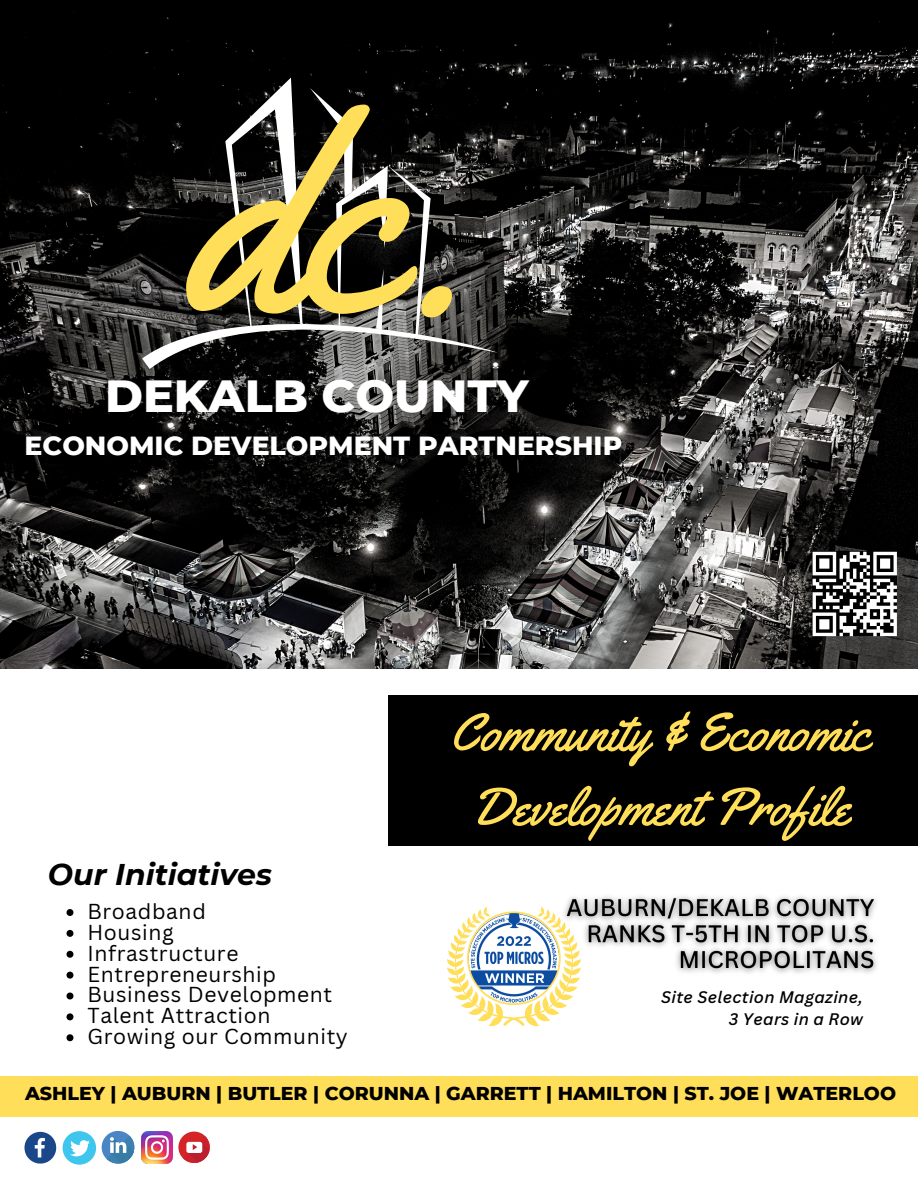
<style>
.page{position:relative;width:918px;height:1188px;background:#fff}
.page>*{position:absolute;margin:0;border:0;box-sizing:border-box;transform-origin:0 0}
.t1{font:279px "Yellowtail";color:#ffde59}
.t2{font:53.4px/74.6px "Yellowtail";color:#ffde59;text-align:center}
.t3{font:800 46.05px "Montserrat";color:#fff}
.t4{font:italic 700 30px "Montserrat";color:#000}
.t5{font:800 26.7px "Montserrat";color:#fff}
.t6{font:21px "Canva Sans";letter-spacing:.03em;color:#000}
.t7{font:800 19.05px "Montserrat";color:#000}
.t8{font:italic 500 16.35px/22px "Canva Sans";letter-spacing:.02em;color:#000;text-align:right}
</style>
<div class="page">
<div style="left:0;top:1076px;width:918px;height:40px;background:#ffde59"></div>
<svg style="left:24px;top:1132px;width:32px;height:32px"></svg>
<div style="left:63px;top:1131px;width:33px;height:34px;background:#3fc6ee;border-radius:50%"></div>
<svg style="left:70px;top:1140px;width:20px;height:16px"></svg>
<div style="left:102px;top:1131px;width:32px;height:33px;background:#4a86c5;border-radius:50%"></div>
<svg style="left:106px;top:1136px;width:29px;height:28px"></svg>
<img style="left:141px;top:1132px;width:32px;height:31px">
<div style="left:178px;top:1132px;width:32px;height:31px;background:#d42428;border-radius:50%"></div>
<svg style="left:183px;top:1136px;width:27px;height:27px"></svg>
<img style="left:0;top:0;width:918px;height:668px">
<div style="left:388px;top:695px;width:530px;height:150px;background:#000"></div>
<svg style="left:142px;top:78px;width:356px;height:291px;background:#2e2e2d"></svg>
<svg style="left:813px;top:552px;width:84px;height:84px"></svg>
<hr style="left:880px;top:633px;width:17px;height:3px;background:#fff">
<img style="left:566px;top:896px;width:311px;height:77px">
<svg style="left:447px;top:907px;width:134px;height:120px"></svg>
<svg style="left:67px;top:909px;width:6px;height:7px"></svg>
<svg style="left:67px;top:930px;width:6px;height:7px"></svg>
<svg style="left:67px;top:951px;width:6px;height:7px"></svg>
<svg style="left:67px;top:972px;width:6px;height:7px"></svg>
<svg style="left:67px;top:993px;width:6px;height:6px"></svg>
<svg style="left:67px;top:1013px;width:6px;height:7px"></svg>
<svg style="left:67px;top:1034px;width:6px;height:7px"></svg>
<p class="t1" style="left:185px;top:38px;width:282px">dc.</p>
<p class="t3" style="left:105px;top:367px;width:425px">DEKALB COUNTY</p>
<p class="t5" style="left:25px;top:430px;width:599px">ECONOMIC DEVELOPMENT PARTNERSHIP</p>
<p class="t4" style="left:48px;top:856px;width:226px">Our Initiatives</p>
<p class="t6" style="left:87px;top:897px;width:120px">Broadband</p>
<p class="t6" style="left:87px;top:917px;width:88px">Housing</p>
<p class="t6" style="left:87px;top:938px;width:153px">Infrastructure</p>
<p class="t6" style="left:87px;top:959px;width:190px">Entrepreneurship</p>
<p class="t6" style="left:87px;top:980px;width:246px">Business Development</p>
<p class="t6" style="left:87px;top:1001px;width:185px">Talent Attraction</p>
<p class="t6" style="left:87px;top:1022px;width:262px">Growing our Community</p>
<p class="t2" style="left:450px;top:695px;width:422px">Community &amp; Economic<br>Development Profile</p>
<p class="t8" style="left:661px;top:985px;width:203px">Site Selection Magazine,<br>3 Years in a Row</p>
<p class="t7" style="left:25px;top:1082px;width:873px">ASHLEY | AUBURN | BUTLER | CORUNNA | GARRETT | HAMILTON | ST. JOE | WATERLOO</p>
</div>
